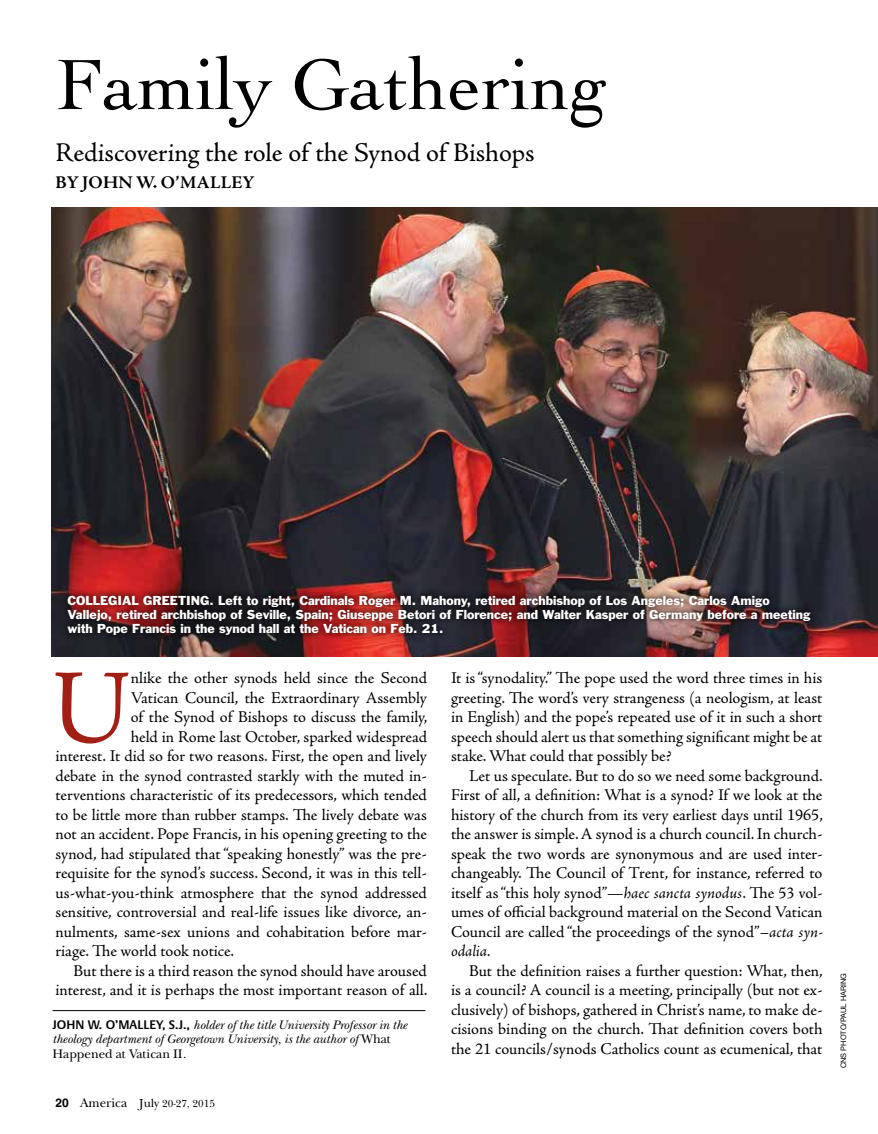
<style>
.page{position:relative;width:878px;height:1134px;background:#fff}
.page>*{position:absolute;margin:0;border:0;box-sizing:border-box;transform-origin:0 0}
.t1{font:105.9px "Adobe Jenson Pro";color:#a21f14}
.t2{font:75px "Cochin LT Std";color:#000}
.t3{font:27px "Adobe Jenson Pro";letter-spacing:-.005em;color:#000}
.t4{font:700 18px "Adobe Jenson Pro";letter-spacing:.015em;color:#000}
.t5{font:16.5px/19.5px "Adobe Jenson Pro";letter-spacing:-.005em;color:#000;text-align:justify}
.t6{font:italic 12.75px/14.5px "New Baskerville ITC";color:#000}
.t7{font:12px/14.4px "Franklin Gothic Std";color:#fff}
.t8{font:10.5px "New Baskerville ITC";color:#000}
.t9{font:7.5px "Helvetica Neue";color:#000}
.s1{font-family:"Praxis LT Pro";font-weight:600;font-style:normal}
.s2{font-style:normal}
.s3{font-family:"Helvetica LT Std";font-weight:700;font-size:12px}
.s4{font-size:12.75px}
.s5{font-size:12px}
.s6{font-style:italic}
</style>
<div class="page">
<hr style="left:52px;top:1010px;width:373px;height:1px;background:#000">
<img style="left:51px;top:207px;width:827px;height:449px">
<div style="left:60px;top:587px;width:758px;height:56px;background:#000;opacity:.75"></div>
<h2 class="t2" style="left:56px;top:42px;width:554px">Family Gathering</h2>
<h3 class="t3" style="left:56px;top:137px;width:480px">Rediscovering the role of the Synod of Bishops</h3>
<p class="t4" style="left:56px;top:172px;width:200px">BY JOHN W. O’MALLEY</p>
<p class="t7" style="left:68px;top:593px;width:744px">COLLEGIAL GREETING. Left to right, Cardinals Roger M. Mahony, retired archbishop of Los Angeles; Carlos Amigo<br>Vallejo, retired archbishop of Seville, Spain; Giuseppe Betori of Florence; and Walter Kasper of Germany before a meeting with Pope Francis in the synod hall at the Vatican on Feb. 21.</p>
<h1 class="t1" style="left:51px;top:649px;width:81px">U</h1>
<p class="t5" style="left:131px;top:669px;width:298px">nlike the other synods held since the Second</p>
<p class="t5" style="left:131px;top:688px;width:298px">Vatican Council, the Extraordinary Assembly</p>
<p class="t5" style="left:131px;top:708px;width:298px">of the Synod of Bishops to discuss the family,</p>
<p class="t5" style="left:131px;top:727px;width:298px">held in Rome last October, sparked widespread</p>
<p class="t5" style="left:55px;top:747px;width:373px">interest. It did so for two reasons. First, the open and lively</p>
<p class="t5" style="left:55px;top:766px;width:373px">debate in the synod contrasted starkly with the muted in-</p>
<p class="t5" style="left:55px;top:786px;width:373px">terventions characteristic of its predecessors, which tended</p>
<p class="t5" style="left:55px;top:805px;width:373px">to be little more than rubber stamps. The lively debate was</p>
<p class="t5" style="left:55px;top:825px;width:373px">not an accident. Pope Francis, in his opening greeting to the</p>
<p class="t5" style="left:55px;top:844px;width:373px">synod, had stipulated that “speaking honestly” was the pre-</p>
<p class="t5" style="left:55px;top:864px;width:373px">requisite for the synod’s success. Second, it was in this tell-</p>
<p class="t5" style="left:55px;top:883px;width:373px">us-what-you-think atmosphere that the synod addressed</p>
<p class="t5" style="left:55px;top:903px;width:373px">sensitive, controversial and real-life issues like divorce, an-</p>
<p class="t5" style="left:55px;top:922px;width:373px">nulments, same-sex unions and cohabitation before mar-</p>
<p class="t5" style="left:55px;top:942px;width:180px">riage. The world took notice.</p>
<p class="t5" style="left:73px;top:961px;width:355px">But there is a third reason the synod should have aroused</p>
<p class="t5" style="left:55px;top:981px;width:373px">interest, and it is perhaps the most important reason of all.</p>
<p class="t6" style="left:52px;top:1017px;width:356px"><span class="s1">JOHN W. O’MALLEY, S.J.,</span> holder of the title University Professor in the theology department of Georgetown University, is the author of <span class="s2">What<br>Happened at Vatican II</span>.</p>
<p class="t8" style="left:56px;top:1097px;width:161px"><span class="s3">20</span> <span class="s4">America</span> <span class="s5">July</span> 20-27, 2015</p>
<p class="t5" style="left:451px;top:669px;width:373px">It is “synodality.” The pope used the word three times in his greeting. The word’s very strangeness (a neologism, at least in English) and the pope’s repeated use of it in such a short speech should alert us that something significant might be at stake. What could that possibly be?</p>
<p class="t5" style="left:451px;top:766px;width:373px;text-indent:18px">Let us speculate. But to do so we need some background.<br>First of all, a definition: What is a synod? If we look at the history of the church from its very earliest days until 1965, the answer is simple. A synod is a church council. In church&shy;speak the two words are synonymous and are used inter&shy;changeably. The Council of Trent, for instance, referred to itself as “this holy synod”—<span class="s6">haec sancta synodus</span>. The 53 vol&shy;umes of official background material on the Second Vatican Council are called “the proceedings of the synod”–<span class="s6">acta syn&shy;odalia.</span></p>
<p class="t5" style="left:451px;top:961px;width:373px;text-indent:18px">But the definition raises a further question: What, then, is a council? A council is a meeting, principally (but not ex&shy;clusively) of bishops, gathered in Christ’s name, to make de&shy;cisions binding on the church. That definition covers both the 21 councils/synods Catholics count as ecumenical, that</p>
<p class="t9" style="left:838px;top:1068px;width:97px;rotate:-90deg">CNS PHOTO/PAUL HARING</p>
</div>
